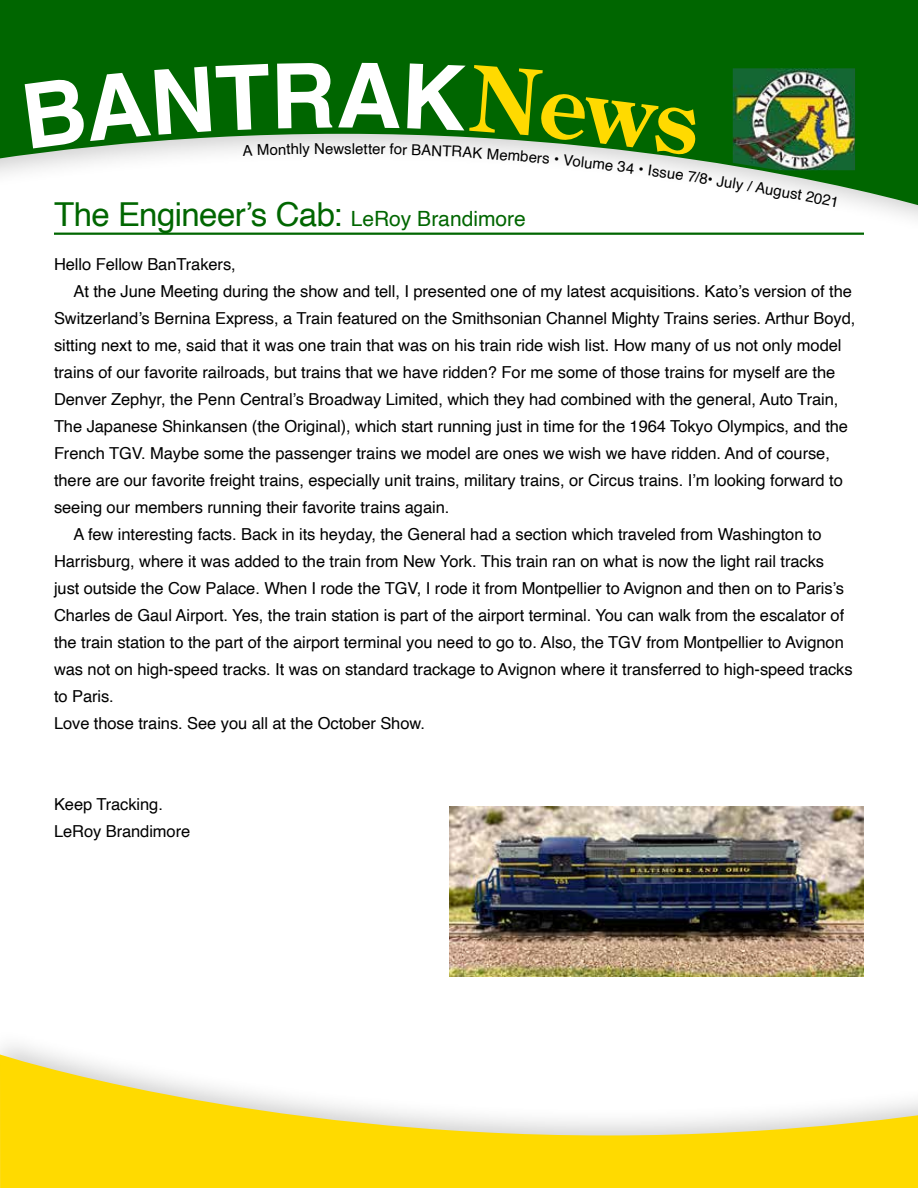
<style>
.page{position:relative;width:918px;height:1188px;background:#fff}
.page>*{position:absolute;margin:0;border:0;box-sizing:border-box;transform-origin:0 0}
.t1{font:33px "Helvetica";letter-spacing:-.015em;color:#060}
.t2{font:16.5px/27px "Helvetica";letter-spacing:-.005em;color:#000}
.t3{font:15px "Helvetica";letter-spacing:-.005em;color:#000}
.s1{font-size:21px}
</style>
<div class="page">
<svg style="left:0;top:0;width:918px;height:215px;fill:#060"></svg>
<hr style="left:54px;top:233px;width:810px;height:2px;background:#060">
<svg style="left:0;top:1054px;width:918px;height:134px;fill:#ffda00"></svg>
<svg style="left:720px;top:57px;width:144px;height:127px"></svg>
<img style="left:733px;top:68px;width:122px;height:102px">
<img style="left:450px;top:807px;width:414px;height:170px">
<svg style="left:25px;top:63px;width:307px;height:93px"></svg>
<div style="left:338px;top:63px;width:62px;height:65px;background:#060"></div>
<svg style="left:407px;top:63px;width:292px;height:97px"></svg>
<p class="t3" style="left:278px;top:138px;width:48px;rotate:-1deg">nthly N</p>
<p class="t3" style="left:325px;top:137px;width:40px">ewsle</p>
<p class="t3" style="left:364px;top:137px;width:45px;rotate:1deg">tter for</p>
<p class="t3" style="left:509px;top:143px;width:44px;rotate:5deg">mbers</p>
<p class="t3" style="left:555px;top:148px;width:32px;rotate:6deg">• Vol</p>
<p class="t3" style="left:586px;top:151px;width:52px;rotate:7deg">ume 34</p>
<p class="t3" style="left:640px;top:157px;width:47px;rotate:8deg">• Issue</p>
<p class="t3" style="left:690px;top:164px;width:58px;rotate:9deg">7/8• July</p>
<p class="t3" style="left:750px;top:174px;width:57px;rotate:10deg">/ August</p>
<p class="t3" style="left:808px;top:184px;width:35px;rotate:11deg">2021</p>
<h1 class="t1" style="left:54px;top:189px;width:473px">The Engineer’s Cab: <span class="s1">LeRoy Brandimore</span></h1>
<p class="t2" style="left:54px;top:252px;width:183px">Hello Fellow BanTrakers,</p>
<p class="t2" style="left:74px;top:279px;width:780px">At the June Meeting during the show and tell, I presented one of my latest acquisitions. Kato’s version of the</p>
<p class="t2" style="left:54px;top:306px;width:803px">Switzerland’s Bernina Express, a Train featured on the Smithsonian Channel Mighty Trains series. Arthur Boyd,</p>
<p class="t2" style="left:54px;top:333px;width:789px">sitting next to me, said that it was one train that was on his train ride wish list. How many of us not only model</p>
<p class="t2" style="left:54px;top:360px;width:783px">trains of our favorite railroads, but trains that we have ridden? For me some of those trains for myself are the</p>
<p class="t2" style="left:54px;top:387px;width:786px">Denver Zephyr, the Penn Central’s Broadway Limited, which they had combined with the general, Auto Train,</p>
<p class="t2" style="left:54px;top:414px;width:796px">The Japanese Shinkansen (the Original), which start running just in time for the 1964 Tokyo Olympics, and the</p>
<p class="t2" style="left:54px;top:441px;width:777px">French TGV. Maybe some the passenger trains we model are ones we wish we have ridden. And of course,</p>
<p class="t2" style="left:54px;top:468px;width:790px">there are our favorite freight trains, especially unit trains, military trains, or Circus trains. I’m looking forward to</p>
<p class="t2" style="left:54px;top:495px;width:397px">seeing our members running their favorite trains again.</p>
<p class="t2" style="left:74px;top:522px;width:750px">A few interesting facts. Back in its heyday, the General had a section which traveled from Washington to</p>
<p class="t2" style="left:54px;top:549px;width:772px">Harrisburg, where it was added to the train from New York. This train ran on what is now the light rail tracks</p>
<p class="t2" style="left:54px;top:576px;width:792px">just outside the Cow Palace. When I rode the TGV, I rode it from Montpellier to Avignon and then on to Paris’s</p>
<p class="t2" style="left:54px;top:603px;width:792px">Charles de Gaul Airport. Yes, the train station is part of the airport terminal. You can walk from the escalator of</p>
<p class="t2" style="left:54px;top:630px;width:791px">the train station to the part of the airport terminal you need to go to. Also, the TGV from Montpellier to Avignon</p>
<p class="t2" style="left:54px;top:657px;width:800px">was not on high-speed tracks. It was on standard trackage to Avignon where it transferred to high-speed tracks</p>
<p class="t2" style="left:54px;top:684px;width:61px">to Paris.</p>
<p class="t2" style="left:54px;top:711px;width:373px">Love those trains. See you all at the October Show.</p>
<p class="t2" style="left:54px;top:792px;width:138px">Keep Tracking.<br>LeRoy Brandimore</p>
</div>
